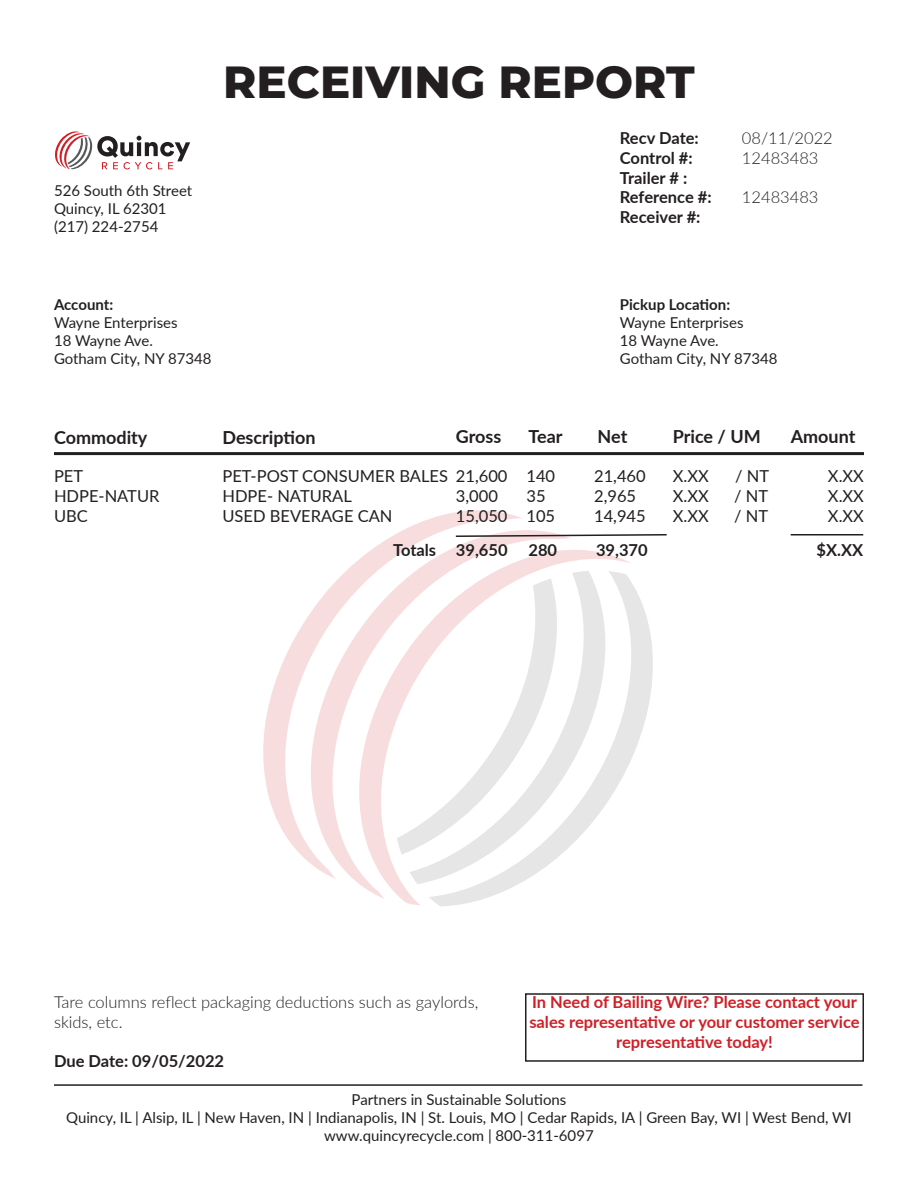
<style>
.page{position:relative;width:918px;height:1188px;background:#fff}
.page>*{position:absolute;margin:0;border:0;box-sizing:border-box;transform-origin:0 0}
.t1{font:800 45px "Montserrat";color:#231f20}
.t2{font:700 18px "Lato";color:#231f20}
.t3{font:16.5px/19.8px "Lato";color:#231f20}
.t4{font:700 16.5px/19.8px "Lato";color:#cf2027;text-align:center}
.t5{font:700 16.5px/19.8px "Lato";color:#231f20}
.t6{font:300 16.5px/19.8px "Lato";color:#231f20}
.t7{font:15px/18px "Lato";color:#231f20}
.t8{font:700 15px "Lato";color:#231f20}
</style>
<div class="page">
<svg style="left:439px;top:584px;width:214px;height:322px"></svg>
<svg style="left:402px;top:549px;width:230px;height:356px"></svg>
<svg style="left:354px;top:530px;width:217px;height:369px"></svg>
<svg style="left:263px;top:510px;width:260px;height:369px"></svg>
<svg style="left:55px;top:131px;width:135px;height:38px"></svg>
<hr style="left:54px;top:1084px;width:809px;height:2px;background:#231f20">
<div style="left:525px;top:993px;width:339px;height:69px;border:2px solid #231f20"></div>
<hr style="left:54px;top:452px;width:810px;height:3px;background:#231f20">
<svg style="left:454px;top:533px;width:213px;height:5px"></svg>
<hr style="left:791px;top:534px;width:72px;height:1px;background:#231f20">
<p class="t7" style="left:54px;top:182px;width:140px">526 South 6th Street<br>Quincy, IL 62301 (217) 224-2754</p>
<h1 class="t1" style="left:223px;top:56px;width:473px">RECEIVING REPORT</h1>
<p class="t5" style="left:620px;top:129px;width:93px">Recv Date:<br>Control #:<br>Trailer # :<br>Reference #:<br>Receiver #:</p>
<p class="t6" style="left:742px;top:128px;width:92px">08/11/2022<br>12483483</p>
<p class="t6" style="left:742px;top:188px;width:78px">12483483</p>
<p class="t8" style="left:54px;top:298px;width:61px">Account:</p>
<p class="t7" style="left:54px;top:315px;width:159px">Wayne Enterprises<br>18 Wayne Ave.<br>Gotham City, NY 87348</p>
<p class="t8" style="left:620px;top:294px;width:112px">Pickup Location:</p>
<p class="t7" style="left:620px;top:315px;width:159px">Wayne Enterprises<br>18 Wayne Ave.<br>Gotham City, NY 87348</p>
<p class="t2" style="left:54px;top:425px;width:95px">Commodity</p>
<p class="t2" style="left:222px;top:425px;width:95px">Description</p>
<p class="t2" style="left:456px;top:428px;width:47px">Gross</p>
<p class="t2" style="left:528px;top:428px;width:36px">Tear</p>
<p class="t2" style="left:598px;top:428px;width:31px">Net</p>
<p class="t2" style="left:673px;top:428px;width:89px">Price / UM</p>
<p class="t2" style="left:791px;top:424px;width:66px">Amount</p>
<p class="t3" style="left:54px;top:467px;width:107px">PET<br>HDPE-NATUR<br>UBC</p>
<p class="t3" style="left:222px;top:467px;width:227px">PET-POST CONSUMER BALES<br>HDPE- NATURAL<br>USED BEVERAGE CAN</p>
<p class="t3" style="left:456px;top:467px;width:53px">21,600<br>3,000<br>15,050</p>
<p class="t3" style="left:527px;top:467px;width:30px">140<br>35<br>105</p>
<p class="t3" style="left:594px;top:467px;width:53px">21,460<br>2,965<br>14,945</p>
<p class="t3" style="left:673px;top:467px;width:38px">X.XX</p>
<p class="t3" style="left:735px;top:467px;width:36px">/ NT</p>
<p class="t3" style="left:828px;top:467px;width:38px;text-align:justify">X.XX X.XX X.XX</p>
<p class="t3" style="left:673px;top:487px;width:38px">X.XX</p>
<p class="t3" style="left:734px;top:487px;width:36px">/ NT</p>
<p class="t3" style="left:673px;top:507px;width:38px">X.XX</p>
<p class="t3" style="left:734px;top:507px;width:36px">/ NT</p>
<p class="t5" style="left:393px;top:541px;width:45px">Totals</p>
<p class="t5" style="left:456px;top:541px;width:53px">39,650</p>
<p class="t5" style="left:528px;top:541px;width:30px">280</p>
<p class="t5" style="left:596px;top:541px;width:53px">39,370</p>
<p class="t5" style="left:817px;top:541px;width:48px">$X.XX</p>
<p class="t6" style="left:54px;top:992px;width:426px">Tare columns reflect packaging deductions such as gaylords, skids, etc.</p>
<p class="t5" style="left:54px;top:1052px;width:172px">Due Date: 09/05/2022</p>
<p class="t4" style="left:529px;top:993px;width:332px">In Need of Bailing Wire? Please contact your sales representative or your customer service representative today!</p>
<p class="t7" style="left:66px;top:1090px;width:787px;text-align:center">Partners in Sustainable Solutions<br>Quincy, IL | Alsip, IL | New Haven, IN | Indianapolis, IN | St. Louis, MO | Cedar Rapids, IA | Green Bay, WI | West Bend, WI www.quincyrecycle.com | 800-311-6097</p>
</div>
